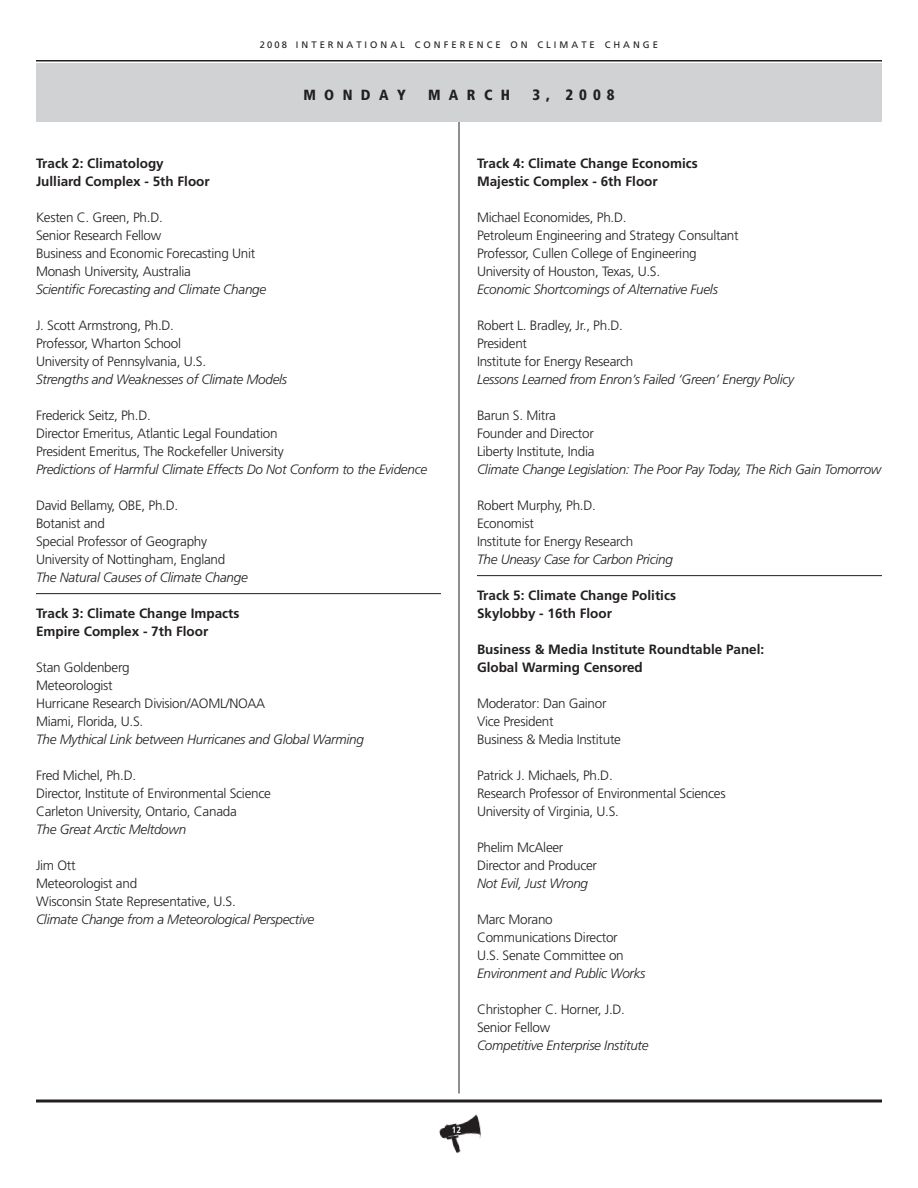
<style>
.page{position:relative;width:918px;height:1188px;background:#fff}
.page>*{position:absolute;margin:0;border:0;box-sizing:border-box;transform-origin:0 0}
.t1{font:900 condensed 15px "Frutiger";color:#231f20}
.t2{font:900 condensed 14.7px "Frutiger";letter-spacing:.57em;color:#231f20}
.Body{font:300 13.5px "Frutiger";letter-spacing:-.02em;color:#231f20}
.Body-2{font:italic 300 13.5px "Frutiger";letter-spacing:-.02em;color:#231f20}
.Name{font:700 13.5px/18px "Frutiger";color:#231f20}
.t3{font:9.45px "Frutiger";letter-spacing:.32em;color:#231f20}
.t4{font:700 condensed 9px "Frutiger";color:#fff}
.s1{font-size:9.3px}
</style>
<div class="page">
<img style="left:439px;top:1114px;width:42px;height:39px">
<hr style="left:459px;top:108px;width:1px;height:986px;background:#231f20">
<hr style="left:36px;top:1100px;width:846px;height:2px;background:#231f20">
<hr style="left:36px;top:60px;width:846px;height:2px;background:#231f20">
<div style="left:36px;top:63px;width:846px;height:59px;background:#d1d2d4"></div>
<hr style="left:36px;top:593px;width:405px;height:1px;background:#231f20">
<hr style="left:477px;top:575px;width:405px;height:1px;background:#231f20">
<p class="t3" style="left:260px;top:39px;width:400px"><span class="s1">2008</span> INTERNATIONAL CONFERENCE ON CLIMATE CHANGE</p>
<p class="t2" style="left:303px;top:86px;width:104px">MONDAY</p>
<p class="t2" style="left:428px;top:86px;width:84px">MARCH</p>
<p class="t1" style="left:532px;top:86px;width:84px">3, 2008</p>
<p class="Name" style="left:36px;top:154px;width:129px">Track 2: Climatology</p>
<p class="Name" style="left:36px;top:172px;width:175px">Julliard Complex - 5th Floor</p>
<p class="Body" style="left:36px;top:210px;width:128px">Kesten C. Green, Ph.D.</p>
<p class="Body" style="left:36px;top:228px;width:127px">Senior Research Fellow</p>
<p class="Body" style="left:36px;top:246px;width:221px">Business and Economic Forecasting Unit</p>
<p class="Body" style="left:36px;top:264px;width:156px">Monash University, Australia</p>
<p class="Body-2" style="left:36px;top:282px;width:232px">Scientific Forecasting and Climate Change</p>
<p class="Body" style="left:36px;top:318px;width:140px">J. Scott Armstrong, Ph.D.</p>
<p class="Body" style="left:36px;top:336px;width:147px">Professor, Wharton School</p>
<p class="Body" style="left:36px;top:354px;width:172px">University of Pennsylvania, U.S.</p>
<p class="Body-2" style="left:36px;top:372px;width:253px">Strengths and Weaknesses of Climate Models</p>
<p class="Body" style="left:36px;top:408px;width:116px">Frederick Seitz, Ph.D.</p>
<p class="Body" style="left:36px;top:426px;width:243px">Director Emeritus, Atlantic Legal Foundation</p>
<p class="Body" style="left:36px;top:444px;width:249px">President Emeritus, The Rockefeller University</p>
<p class="Body-2" style="left:36px;top:462px;width:393px">Predictions of Harmful Climate Effects Do Not Conform to the Evidence</p>
<p class="Body" style="left:36px;top:498px;width:144px">David Bellamy, OBE, Ph.D.</p>
<p class="Body" style="left:36px;top:516px;width:71px">Botanist and</p>
<p class="Body" style="left:36px;top:534px;width:173px">Special Professor of Geography</p>
<p class="Body" style="left:36px;top:552px;width:191px">University of Nottingham, England</p>
<p class="Body-2" style="left:36px;top:570px;width:213px">The Natural Causes of Climate Change</p>
<p class="Name" style="left:36px;top:604px;width:205px">Track 3: Climate Change Impacts</p>
<p class="Name" style="left:36px;top:622px;width:174px">Empire Complex - 7th Floor</p>
<p class="Body" style="left:36px;top:660px;width:95px">Stan Goldenberg</p>
<p class="Body" style="left:36px;top:678px;width:78px">Meteorologist</p>
<p class="Body" style="left:36px;top:696px;width:231px">Hurricane Research Division/AOML/NOAA</p>
<p class="Body" style="left:36px;top:714px;width:109px">Miami, Florida, U.S.</p>
<p class="Body-2" style="left:36px;top:732px;width:329px">The Mythical Link between Hurricanes and Global Warming</p>
<p class="Body" style="left:36px;top:768px;width:102px">Fred Michel, Ph.D.</p>
<p class="Body" style="left:36px;top:786px;width:236px">Director, Institute of Environmental Science</p>
<p class="Body" style="left:36px;top:804px;width:202px">Carleton University, Ontario, Canada</p>
<p class="Body-2" style="left:36px;top:822px;width:152px">The Great Arctic Meltdown</p>
<p class="Body" style="left:36px;top:858px;width:41px">Jim Ott</p>
<p class="Body" style="left:36px;top:876px;width:103px">Meteorologist and</p>
<p class="Body" style="left:36px;top:894px;width:201px">Wisconsin State Representative, U.S.</p>
<p class="Body-2" style="left:36px;top:912px;width:280px">Climate Change from a Meteorological Perspective</p>
<p class="Name" style="left:477px;top:154px;width:222px">Track 4: Climate Change Economics</p>
<p class="Name" style="left:477px;top:172px;width:182px">Majestic Complex - 6th Floor</p>
<p class="Body" style="left:477px;top:210px;width:151px">Michael Economides, Ph.D.</p>
<p class="Body" style="left:477px;top:228px;width:263px">Petroleum Engineering and Strategy Consultant</p>
<p class="Body" style="left:477px;top:246px;width:221px">Professor, Cullen College of Engineering</p>
<p class="Body" style="left:477px;top:264px;width:185px">University of Houston, Texas, U.S.</p>
<p class="Body-2" style="left:477px;top:282px;width:242px">Economic Shortcomings of Alternative Fuels</p>
<p class="Body" style="left:477px;top:318px;width:147px">Robert L. Bradley, Jr., Ph.D.</p>
<p class="Body" style="left:477px;top:336px;width:52px">President</p>
<p class="Body" style="left:477px;top:354px;width:158px">Institute for Energy Research</p>
<p class="Body-2" style="left:477px;top:372px;width:319px">Lessons Learned from Enron’s Failed ‘Green’ Energy Policy</p>
<p class="Body" style="left:477px;top:408px;width:81px">Barun S. Mitra</p>
<p class="Body" style="left:477px;top:426px;width:118px">Founder and Director</p>
<p class="Body" style="left:477px;top:444px;width:119px">Liberty Institute, India</p>
<p class="Body-2" style="left:477px;top:462px;width:406px">Climate Change Legislation: The Poor Pay Today, The Rich Gain Tomorrow</p>
<p class="Body" style="left:477px;top:498px;width:120px">Robert Murphy, Ph.D.</p>
<p class="Body" style="left:477px;top:516px;width:59px">Economist</p>
<p class="Body" style="left:477px;top:534px;width:158px">Institute for Energy Research</p>
<p class="Body-2" style="left:477px;top:552px;width:197px">The Uneasy Case for Carbon Pricing</p>
<p class="Name" style="left:477px;top:586px;width:201px">Track 5: Climate Change Politics</p>
<p class="Name" style="left:477px;top:604px;width:137px">Skylobby - 16th Floor</p>
<p class="Name" style="left:477px;top:640px;width:289px">Business &amp; Media Institute Roundtable Panel:<br>Global Warming Censored</p>
<p class="Body" style="left:477px;top:696px;width:131px">Moderator: Dan Gainor</p>
<p class="Body" style="left:477px;top:714px;width:78px">Vice President</p>
<p class="Body" style="left:477px;top:732px;width:146px">Business &amp; Media Institute</p>
<p class="Body" style="left:477px;top:768px;width:137px">Patrick J. Michaels, Ph.D.</p>
<p class="Body" style="left:477px;top:786px;width:250px">Research Professor of Environmental Sciences</p>
<p class="Body" style="left:477px;top:804px;width:144px">University of Virginia, U.S.</p>
<p class="Body" style="left:477px;top:840px;width:88px">Phelim McAleer</p>
<p class="Body" style="left:477px;top:858px;width:122px">Director and Producer</p>
<p class="Body-2" style="left:477px;top:876px;width:113px">Not Evil, Just Wrong</p>
<p class="Body" style="left:477px;top:912px;width:77px">Marc Morano</p>
<p class="Body" style="left:477px;top:930px;width:142px">Communications Director</p>
<p class="Body" style="left:477px;top:948px;width:148px">U.S. Senate Committee on</p>
<p class="Body-2" style="left:477px;top:966px;width:170px">Environment and Public Works</p>
<p class="Body" style="left:477px;top:1002px;width:150px">Christopher C. Horner, J.D.</p>
<p class="Body" style="left:477px;top:1020px;width:75px">Senior Fellow</p>
<p class="Body-2" style="left:477px;top:1038px;width:173px">Competitive Enterprise Institute</p>
<p class="t4" style="left:452px;top:1125px;width:5px">12</p>
</div>
